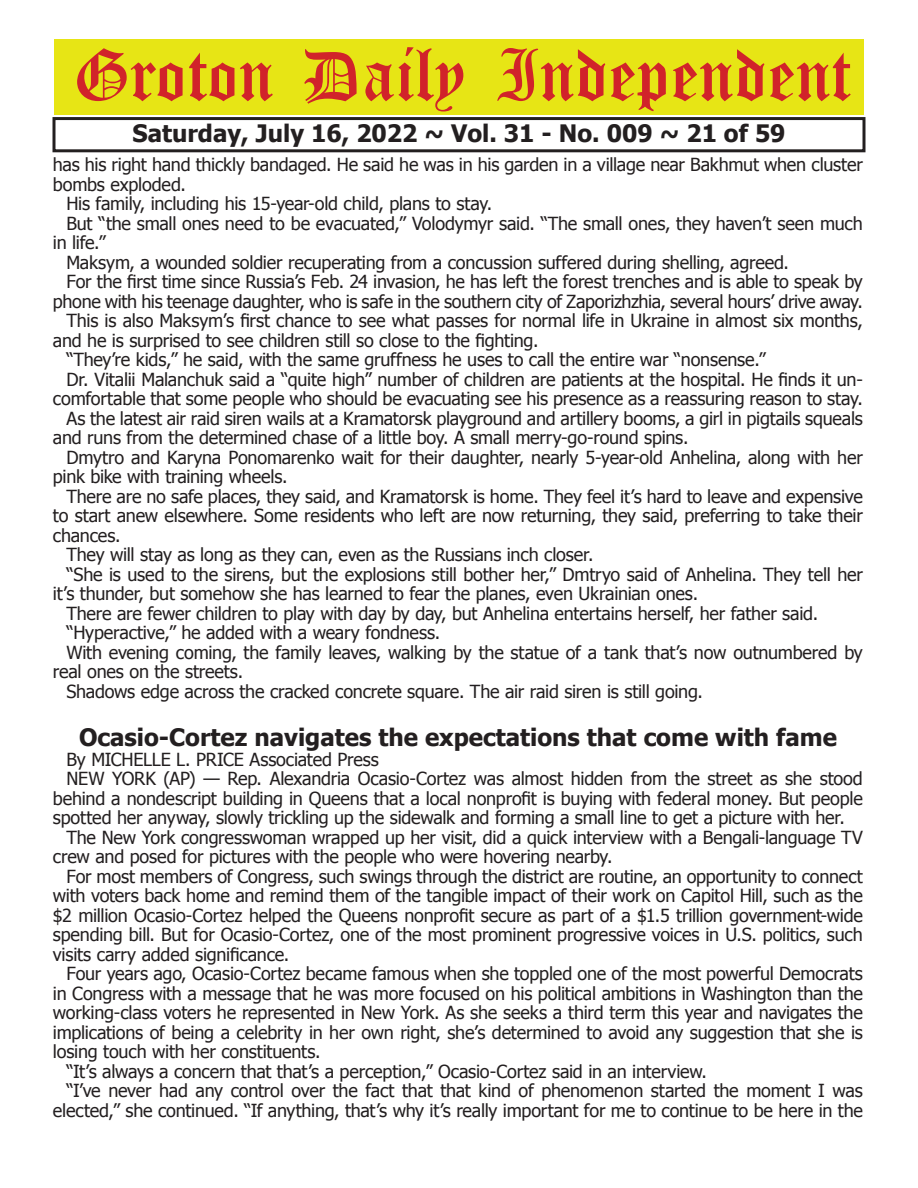
<style>
.page{position:relative;width:918px;height:1188px;background:#fff}
.page>*{position:absolute;margin:0;border:0;box-sizing:border-box;transform-origin:0 0}
.t1{font:54px "Old English Five";color:#d1232a}
.t2{font:700 24px "Tahoma";color:#231f20}
.t3{font:18px "Tahoma";letter-spacing:-.01em;color:#231f20}
</style>
<div class="page">
<div style="left:52px;top:117px;width:814px;height:35px;border:3px solid #231f20"></div>
<div style="left:54px;top:40px;width:810px;height:75px;background:#e7e515"></div>
<h1 class="t1" style="left:73px;top:50px;width:779px">Groton Daily Independent</h1>
<h2 class="t2" style="left:133px;top:116px;width:654px">Saturday, July 16, 2022 ~ Vol. 31 - No. 009 ~ 21 of 59</h2>
<p class="t3" style="left:53px;top:153px;width:811px">has his right hand thickly bandaged. He said he was in his garden in a village near Bakhmut when cluster</p>
<p class="t3" style="left:53px;top:172px;width:134px">bombs exploded.</p>
<p class="t3" style="left:66px;top:192px;width:427px">His family, including his 15-year-old child, plans to stay.</p>
<p class="t3" style="left:66px;top:211px;width:798px">But “the small ones need to be evacuated,” Volodymyr said. “The small ones, they haven’t seen much</p>
<p class="t3" style="left:53px;top:231px;width:54px">in life.”</p>
<p class="t3" style="left:66px;top:250px;width:724px">Maksym, a wounded soldier recuperating from a concussion suffered during shelling, agreed.</p>
<p class="t3" style="left:66px;top:270px;width:798px">For the first time since Russia’s Feb. 24 invasion, he has left the forest trenches and is able to speak by</p>
<p class="t3" style="left:53px;top:289px;width:812px">phone with his teenage daughter, who is safe in the southern city of Zaporizhzhia, several hours’ drive away.</p>
<p class="t3" style="left:66px;top:309px;width:798px">This is also Maksym’s first chance to see what passes for normal life in Ukraine in almost six months,</p>
<p class="t3" style="left:53px;top:328px;width:487px">and he is surprised to see children still so close to the fighting.</p>
<p class="t3" style="left:66px;top:348px;width:701px">“They’re kids,” he said, with the same gruffness he uses to call the entire war “nonsense.”</p>
<p class="t3" style="left:66px;top:367px;width:798px">Dr. Vitalii Malanchuk said a “quite high” number of children are patients at the hospital. He finds it un-</p>
<p class="t3" style="left:53px;top:387px;width:812px">comfortable that some people who should be evacuating see his presence as a reassuring reason to stay.</p>
<p class="t3" style="left:66px;top:406px;width:798px">As the latest air raid siren wails at a Kramatorsk playground and artillery booms, a girl in pigtails squeals</p>
<p class="t3" style="left:53px;top:426px;width:637px">and runs from the determined chase of a little boy. A small merry-go-round spins.</p>
<p class="t3" style="left:66px;top:445px;width:798px">Dmytro and Karyna Ponomarenko wait for their daughter, nearly 5-year-old Anhelina, along with her</p>
<p class="t3" style="left:53px;top:465px;width:236px">pink bike with training wheels.</p>
<p class="t3" style="left:66px;top:484px;width:798px">There are no safe places, they said, and Kramatorsk is home. They feel it’s hard to leave and expensive</p>
<p class="t3" style="left:53px;top:504px;width:811px">to start anew elsewhere. Some residents who left are now returning, they said, preferring to take their</p>
<p class="t3" style="left:53px;top:523px;width:69px">chances.</p>
<p class="t3" style="left:66px;top:543px;width:529px">They will stay as long as they can, even as the Russians inch closer.</p>
<p class="t3" style="left:66px;top:562px;width:798px">“She is used to the sirens, but the explosions still bother her,” Dmtryo said of Anhelina. They tell her</p>
<p class="t3" style="left:53px;top:582px;width:647px">it’s thunder, but somehow she has learned to fear the planes, even Ukrainian ones.</p>
<p class="t3" style="left:66px;top:601px;width:753px">There are fewer children to play with day by day, but Anhelina entertains herself, her father said.</p>
<p class="t3" style="left:66px;top:621px;width:375px">“Hyperactive,” he added with a weary fondness.</p>
<p class="t3" style="left:66px;top:640px;width:798px">With evening coming, the family leaves, walking by the statue of a tank that’s now outnumbered by</p>
<p class="t3" style="left:53px;top:660px;width:192px">real ones on the streets.</p>
<p class="t3" style="left:66px;top:679px;width:638px">Shadows edge across the cracked concrete square. The air raid siren is still going.</p>
<h2 class="t2" style="left:79px;top:721px;width:759px">Ocasio-Cortez navigates the expectations that come with fame</h2>
<p class="t3" style="left:66px;top:747px;width:314px">By MICHELLE L. PRICE Associated Press</p>
<p class="t3" style="left:66px;top:767px;width:798px">NEW YORK (AP) — Rep. Alexandria Ocasio-Cortez was almost hidden from the street as she stood</p>
<p class="t3" style="left:53px;top:786px;width:811px">behind a nondescript building in Queens that a local nonprofit is buying with federal money. But people</p>
<p class="t3" style="left:53px;top:806px;width:793px">spotted her anyway, slowly trickling up the sidewalk and forming a small line to get a picture with her.</p>
<p class="t3" style="left:66px;top:825px;width:798px">The New York congresswoman wrapped up her visit, did a quick interview with a Bengali-language TV</p>
<p class="t3" style="left:53px;top:845px;width:561px">crew and posed for pictures with the people who were hovering nearby.</p>
<p class="t3" style="left:66px;top:864px;width:798px">For most members of Congress, such swings through the district are routine, an opportunity to connect</p>
<p class="t3" style="left:53px;top:884px;width:811px">with voters back home and remind them of the tangible impact of their work on Capitol Hill, such as the</p>
<p class="t3" style="left:53px;top:903px;width:811px">$2 million Ocasio-Cortez helped the Queens nonprofit secure as part of a $1.5 trillion government-wide</p>
<p class="t3" style="left:53px;top:923px;width:811px">spending bill. But for Ocasio-Cortez, one of the most prominent progressive voices in U.S. politics, such</p>
<p class="t3" style="left:53px;top:942px;width:238px">visits carry added significance.</p>
<p class="t3" style="left:66px;top:962px;width:798px">Four years ago, Ocasio-Cortez became famous when she toppled one of the most powerful Democrats</p>
<p class="t3" style="left:53px;top:981px;width:812px">in Congress with a message that he was more focused on his political ambitions in Washington than the</p>
<p class="t3" style="left:53px;top:1001px;width:811px">working-class voters he represented in New York. As she seeks a third term this year and navigates the</p>
<p class="t3" style="left:53px;top:1020px;width:812px">implications of being a celebrity in her own right, she’s determined to avoid any suggestion that she is</p>
<p class="t3" style="left:53px;top:1040px;width:269px">losing touch with her constituents.</p>
<p class="t3" style="left:66px;top:1059px;width:642px">“It’s always a concern that that’s a perception,” Ocasio-Cortez said in an interview.</p>
<p class="t3" style="left:66px;top:1079px;width:798px">“I’ve never had any control over the fact that that kind of phenomenon started the moment I was</p>
<p class="t3" style="left:53px;top:1098px;width:812px">elected,” she continued. “If anything, that’s why it’s really important for me to continue to be here in the</p>
</div>
